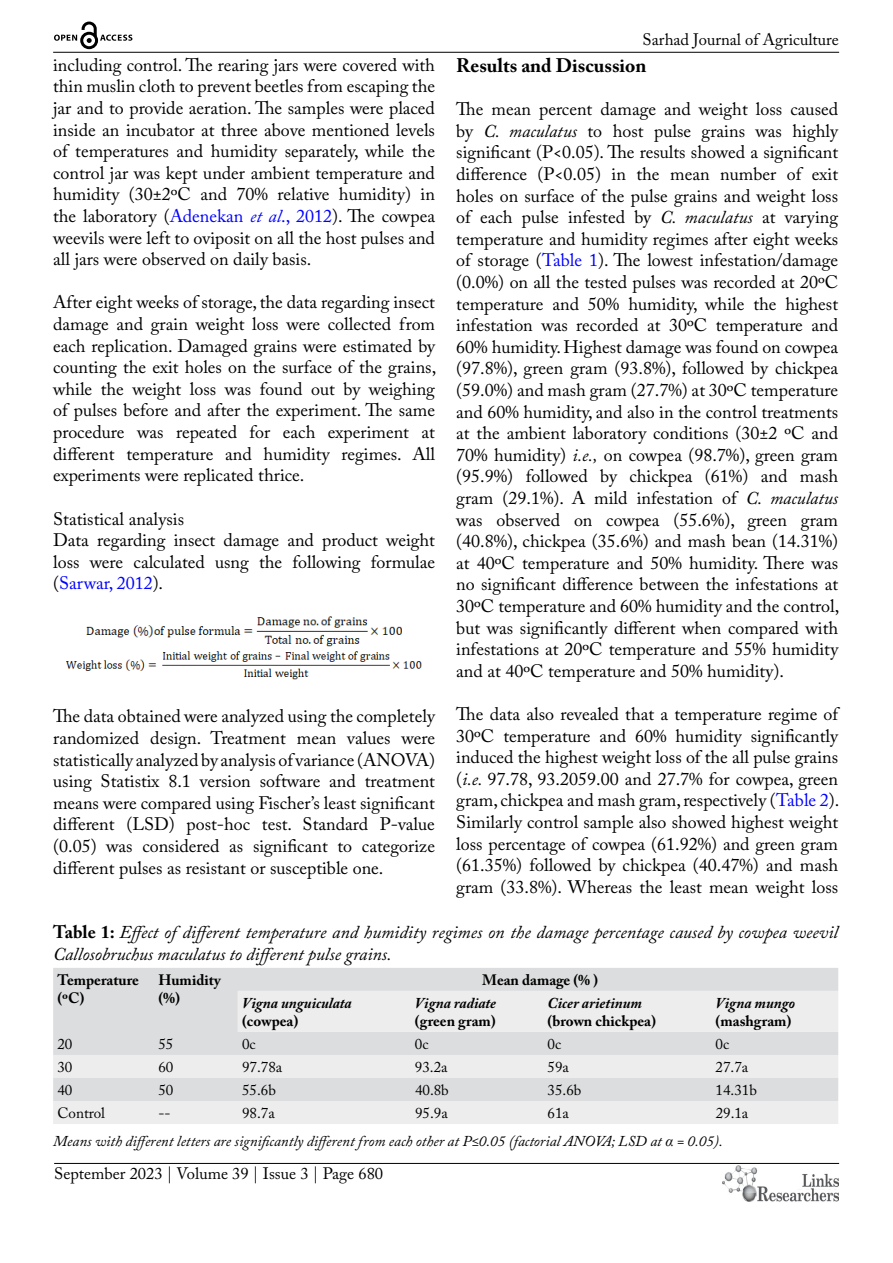
<style>
.page{position:relative;width:893px;height:1263px;background:#fff}
.page>*{position:absolute;margin:0;border:0;box-sizing:border-box;transform-origin:0 0}
.t1{font:700 19.5px "Adobe Caslon Pro";color:#000}
.t2{font:18px/21.6px "Adobe Caslon Pro";color:#000;text-align:justify}
.t3{font:italic 18px/21.6px "Adobe Caslon Pro";color:#000}
.t4{font:16.5px "Adobe Caslon Pro";color:#000}
.t5{font:italic 15px/28.2px "Adobe Caslon Pro";color:#000}
.t6{font:700 15px/18px "Adobe Caslon Pro";color:#000}
.t7{font:15px "Adobe Caslon Pro";color:#000}
.t8{font:italic 700 15px "Adobe Caslon Pro";color:#000}
.s1{color:#00f}
.s2{font-style:italic;color:#00f}
.s3{font-style:italic}
.s4{font-weight:700;font-style:normal}
.s5{font-style:normal}
.s6{font-family:"Times New Roman"}
</style>
<div class="page">
<hr style="left:53px;top:52px;width:786px;height:1px;background:#000">
<hr style="left:54px;top:1163px;width:785px;height:1px;background:#000">
<img style="left:722px;top:1166px;width:117px;height:36px">
<svg style="left:54px;top:22px;width:78px;height:27px"></svg>
<img style="left:87px;top:616px;width:314px;height:30px">
<img style="left:66px;top:651px;width:356px;height:28px">
<div style="left:53px;top:968px;width:785px;height:23px;background:#dcddde"></div>
<svg style="left:53px;top:991px;width:785px;height:133px;background:#e5e6e7"></svg>
<p class="t4" style="left:643px;top:30px;width:198px">Sarhad Journal of Agriculture</p>
<p class="t2" style="left:53px;top:54px;width:383px">including control. The rearing jars were covered with thin muslin cloth to prevent beetles from escaping the jar and to provide aeration. The samples were placed inside an incubator at three above mentioned levels of temperatures and humidity separately, while the control jar was kept under ambient temperature and humidity (30±2ºC and 70% relative humidity) in the laboratory (<span class="s1">Adenekan</span> <span class="s2">et al</span><span class="s1">., 2012</span>). The cowpea weevils were left to oviposit on all the host pulses and all jars were observed on daily basis.</p>
<p class="t2" style="left:53px;top:291px;width:385px">After eight weeks of storage, the data regarding insect damage and grain weight loss were collected from each replication. Damaged grains were estimated by counting the exit holes on the surface of the grains, while the weight loss was found out by weighing of pulses before and after the experiment. The same procedure was repeated for each experiment at different temperature and humidity regimes. All experiments were replicated thrice.</p>
<p class="t2" style="left:53px;top:507px;width:383px;text-align:left">Statistical analysis<br>Data regarding insect damage and product weight loss were calculated usng the following formulae (<span class="s1">Sarwar, 2012</span>).</p>
<p class="t1" style="left:456px;top:54px;width:192px">Results and Discussion</p>
<p class="t2" style="left:456px;top:98px;width:385px">The mean percent damage and weight loss caused by <span class="s3">C. maculatus</span> to host pulse grains was highly significant (P&lt;0.05). The results showed a significant difference (P&lt;0.05) in the mean number of exit holes on surface of the pulse grains and weight loss of each pulse infested by <span class="s3">C. maculatus</span> at varying temperature and humidity regimes after eight weeks of storage (<span class="s1">Table 1</span>). The lowest infestation/damage (0.0%) on all the tested pulses was recorded at 20ºC temperature and 50% humidity, while the highest infestation was recorded at 30ºC temperature and 60% humidity. Highest damage was found on cowpea (97.8%), green gram (93.8%), followed by chickpea (59.0%) and mash gram (27.7%) at 30ºC temperature and 60% humidity, and also in the control treatments at the ambient laboratory conditions (30±2 ºC and 70% humidity) <span class="s3">i.e.,</span> on cowpea (98.7%), green gram (95.9%) followed by chickpea (61%) and mash gram (29.1%). A mild infestation of <span class="s3">C. maculatus </span>was observed on cowpea (55.6%), green gram (40.8%), chickpea (35.6%) and mash bean (14.31%) at 40ºC temperature and 50% humidity. There was no significant difference between the infestations at 30ºC temperature and 60% humidity and the control, but was significantly different when compared with infestations at 20ºC temperature and 55% humidity and at 40ºC temperature and 50% humidity).</p>
<p class="t2" style="left:456px;top:703px;width:385px">The data also revealed that a temperature regime of 30ºC temperature and 60% humidity significantly induced the highest weight loss of the all pulse grains (<span class="s3">i.e.</span> 97.78, 93.2059.00 and 27.7% for cowpea, green gram, chickpea and mash gram, respectively (<span class="s1">Table 2</span>).<br>Similarly control sample also showed highest weight loss percentage of cowpea (61.92%) and green gram (61.35%) followed by chickpea (40.47%) and mash gram (33.8%). Whereas the least mean weight loss</p>
<p class="t3" style="left:53px;top:921px;width:786px"><span class="s4">Table 1:</span> Effect of different temperature and humidity regimes on the damage percentage caused by cowpea weevil<br>Callosobruchus maculatus to different pulse grains.</p>
<p class="t6" style="left:57px;top:971px;width:83px">Temperature (ºC)</p>
<p class="t6" style="left:158px;top:971px;width:64px">Humidity (%)</p>
<p class="t6" style="left:482px;top:971px;width:118px">Mean damage (% )</p>
<p class="t2" style="left:53px;top:705px;width:383px">The data obtained were analyzed using the completely randomized design. Treatment mean values were statistically analyzed by analysis of variance (ANOVA) using Statistix 8.1 version software and treatment means were compared using Fischer’s least significant different (LSD) post-hoc test. Standard P-value (0.05) was considered as significant to categorize different pulses as resistant or susceptible one.</p>
<p class="t8" style="left:548px;top:994px;width:96px">Cicer arietinum</p>
<p class="t6" style="left:548px;top:1012px;width:110px">(brown chickpea)</p>
<p class="t8" style="left:242px;top:994px;width:111px">Vigna unguiculata</p>
<p class="t6" style="left:242px;top:1012px;width:58px">(cowpea)</p>
<p class="t8" style="left:415px;top:994px;width:83px">Vigna radiate</p>
<p class="t6" style="left:415px;top:1012px;width:82px">(green gram)</p>
<p class="t8" style="left:716px;top:994px;width:81px">Vigna mungo</p>
<p class="t6" style="left:716px;top:1012px;width:77px">(mashgram)</p>
<p class="t7" style="left:57px;top:1035px;width:16px">20</p>
<p class="t7" style="left:158px;top:1035px;width:16px">55</p>
<p class="t7" style="left:242px;top:1035px;width:15px">0c</p>
<p class="t7" style="left:415px;top:1035px;width:15px">0c</p>
<p class="t7" style="left:548px;top:1035px;width:15px">0c</p>
<p class="t7" style="left:716px;top:1035px;width:15px">0c</p>
<p class="t7" style="left:57px;top:1058px;width:16px">30</p>
<p class="t7" style="left:158px;top:1058px;width:16px">60</p>
<p class="t7" style="left:242px;top:1058px;width:42px">97.78a</p>
<p class="t7" style="left:415px;top:1058px;width:34px">93.2a</p>
<p class="t7" style="left:548px;top:1058px;width:23px">59a</p>
<p class="t7" style="left:716px;top:1058px;width:34px">27.7a</p>
<p class="t7" style="left:57px;top:1081px;width:16px">40</p>
<p class="t7" style="left:158px;top:1081px;width:16px">50</p>
<p class="t7" style="left:242px;top:1081px;width:35px">55.6b</p>
<p class="t7" style="left:415px;top:1081px;width:35px">40.8b</p>
<p class="t7" style="left:548px;top:1081px;width:35px">35.6b</p>
<p class="t7" style="left:716px;top:1081px;width:43px">14.31b</p>
<p class="t7" style="left:57px;top:1104px;width:49px">Control</p>
<p class="t7" style="left:158px;top:1104px;width:14px">--</p>
<p class="t7" style="left:242px;top:1104px;width:34px">98.7a</p>
<p class="t7" style="left:415px;top:1104px;width:34px">95.9a</p>
<p class="t7" style="left:548px;top:1104px;width:23px">61a</p>
<p class="t5" style="left:53px;top:1099px;width:697px;text-indent:662px"><span class="s5">29.1a<br></span>Means with different letters are significantly different from each other at P≤0.05 (factorial ANOVA; LSD at <span class="s6">α</span> = 0.05).</p>
<p class="t4" style="left:54px;top:1164px;width:331px">September 2023 | Volume 39 | Issue 3 | Page 680</p>
</div>
